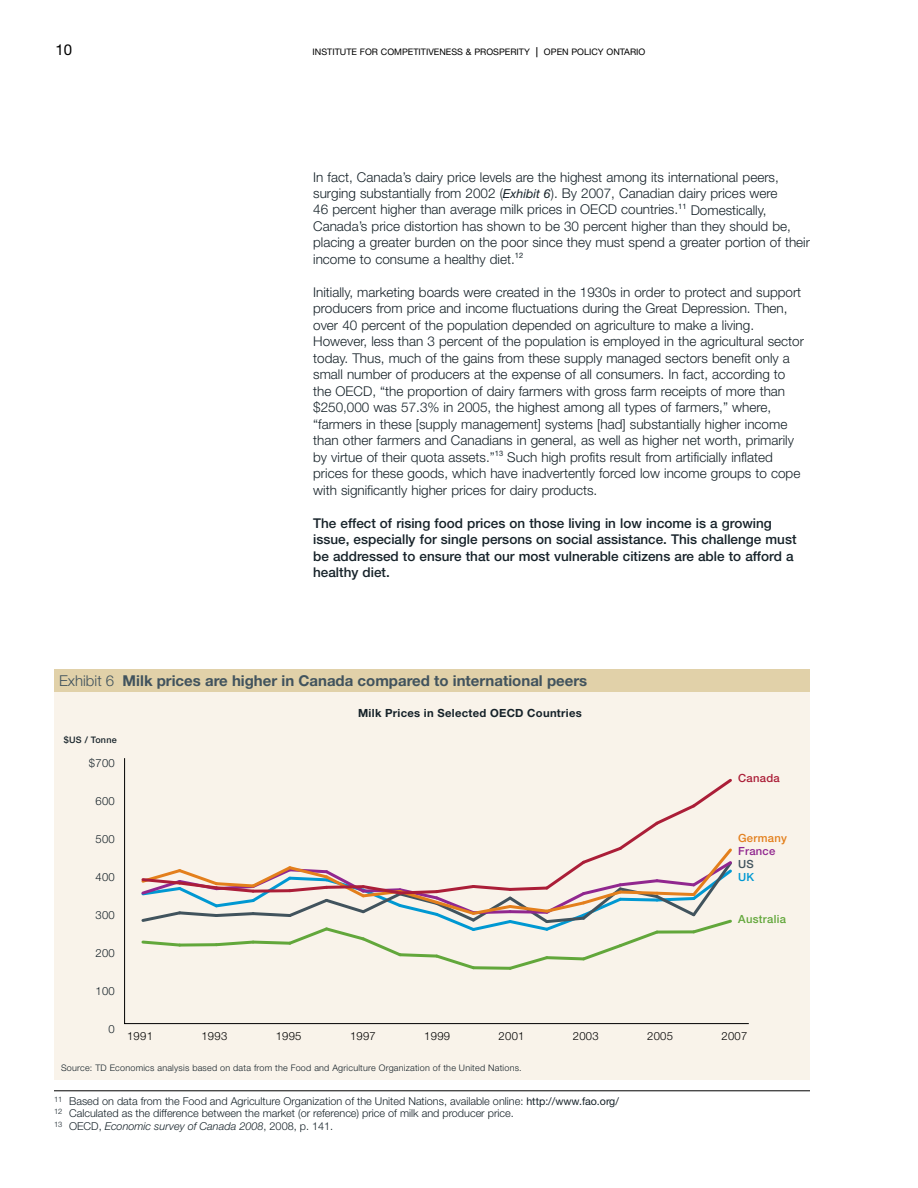
<style>
.page{position:relative;width:918px;height:1188px;background:#fff}
.page>*{position:absolute;margin:0;border:0;box-sizing:border-box;transform-origin:0 0}
.t1{font:700 15px "Helvetica Neue";color:#41535d}
.t2{font:15px "Helvetica Neue";color:#000}
.t3{font:300 13.5px/16.5px "Helvetica Neue";color:#162229}
.t4{font:500 13.5px/16.5px "Helvetica Neue";color:#162229}
.t5{font:300 11.25px "Helvetica Neue";letter-spacing:.025em;color:#000}
.t6{font:700 11.25px "Helvetica Neue";letter-spacing:.025em;color:#162229}
.t7{font:300 11.25px "Helvetica Neue";letter-spacing:.025em;color:#162229}
.t8{font:500 11.25px "Helvetica Neue";letter-spacing:.025em;color:#62a73b}
.t9{font:500 11.25px "Helvetica Neue";letter-spacing:.025em;color:#e37f1c}
.t10{font:500 11.25px "Helvetica Neue";letter-spacing:.025em;color:#91278f}
.t11{font:500 11.25px "Helvetica Neue";letter-spacing:.025em;color:#ab1e38}
.t12{font:500 11.25px "Helvetica Neue";color:#0098d2}
.t13{font:500 11.25px "Helvetica Neue";color:#41535d}
.t14{font:300 10.8px/12.3px "Helvetica Neue";color:#162229}
.t15{font:300 9px "Helvetica Neue";letter-spacing:.025em;color:#162229}
.t16{font:9px "Helvetica Neue";color:#000}
.t17{font:500 9px "Helvetica Neue";letter-spacing:.025em;color:#162229}
.s1{font-size:13.5px}
.s2{font-weight:400;font-style:italic;font-size:12.3px}
.s3{font-weight:300}
.s4{font-weight:400;font-size:10.65px}
.s5{font-style:italic}
</style>
<div class="page">
<hr style="left:54px;top:1091px;width:756px;height:1px;background:#000">
<div style="left:54px;top:670px;width:756px;height:410px;background:#f9f3ea"></div>
<div style="left:54px;top:670px;width:756px;height:22px;background:#e1d1a9"></div>
<svg style="left:124px;top:758px;width:625px;height:266px"></svg>
<svg style="left:139px;top:776px;width:596px;height:196px"></svg>
<p class="t2" style="left:56px;top:41px;width:18px">10</p>
<p class="t16" style="left:544px;top:47px;width:103px">OPEN POLICY ONTARIO</p>
<p class="t16" style="left:313px;top:47px;width:227px">INSTITUTE FOR COMPETITIVENESS &amp; PROSPERITY <span class="s1">|</span></p>
<p class="t3" style="left:313px;top:168px;width:498px">In fact, Canada’s dairy price levels are the highest among its international peers, surging substantially from 2002 (<span class="s2">Exhibit 6</span>). By 2007, Canadian dairy prices were<br>46 percent higher than average milk prices in OECD countries.<sup>11</sup> Domestically, Canada’s price distortion has shown to be 30 percent higher than they should be, placing a greater burden on the poor since they must spend a greater portion of their income to consume a healthy diet.<sup>12</sup></p>
<p class="t3" style="left:313px;top:284px;width:492px">Initially, marketing boards were created in the 1930s in order to protect and support producers from price and income fluctuations during the Great Depression. Then, over 40 percent of the population depended on agriculture to make a living.<br>However, less than 3 percent of the population is employed in the agricultural sector today. Thus, much of the gains from these supply managed sectors benefit only a small number of producers at the expense of all consumers. In fact, according to the OECD, “the proportion of dairy farmers with gross farm receipts of more than $250,000 was 57.3% in 2005, the highest among all types of farmers,” where, “farmers in these [supply management] systems [had] substantially higher income than other farmers and Canadians in general, as well as higher net worth, primarily by virtue of their quota assets.”<sup>13</sup> Such high profits result from artificially inflated prices for these goods, which have inadvertently forced low income groups to cope with significantly higher prices for dairy products.</p>
<p class="t4" style="left:313px;top:515px;width:485px">The effect of rising food prices on those living in low income is a growing issue, especially for single persons on social assistance. This challenge must be addressed to ensure that our most vulnerable citizens are able to afford a healthy diet.</p>
<p class="t1" style="left:59px;top:671px;width:530px"><span class="s3">Exhibit 6</span> Milk prices are higher in Canada compared to international peers</p>
<p class="t17" style="left:64px;top:734px;width:54px">$US / Tonne</p>
<p class="t7" style="left:89px;top:757px;width:27px">$700</p>
<p class="t7" style="left:96px;top:795px;width:21px">600</p>
<p class="t7" style="left:96px;top:832px;width:21px">500</p>
<p class="t7" style="left:96px;top:870px;width:21px">400</p>
<p class="t7" style="left:96px;top:908px;width:21px">300</p>
<p class="t7" style="left:96px;top:946px;width:21px">200</p>
<p class="t7" style="left:96px;top:984px;width:21px">100</p>
<p class="t6" style="left:358px;top:706px;width:225px">Milk Prices in Selected OECD Countries</p>
<p class="t11" style="left:738px;top:772px;width:43px">Canada</p>
<p class="t9" style="left:738px;top:831px;width:50px">Germany</p>
<p class="t10" style="left:738px;top:844px;width:39px">France</p>
<p class="t13" style="left:738px;top:857px;width:17px">US</p>
<p class="t12" style="left:738px;top:871px;width:18px">UK</p>
<p class="t8" style="left:738px;top:913px;width:49px">Australia</p>
<p class="t7" style="left:109px;top:1022px;width:8px">0</p>
<p class="t5" style="left:127px;top:1029px;width:27px">1991</p>
<p class="t5" style="left:201px;top:1029px;width:27px">1993</p>
<p class="t5" style="left:276px;top:1029px;width:27px">1995</p>
<p class="t5" style="left:350px;top:1029px;width:27px">1997</p>
<p class="t5" style="left:424px;top:1029px;width:27px">1999</p>
<p class="t5" style="left:499px;top:1029px;width:27px">2001</p>
<p class="t5" style="left:573px;top:1029px;width:27px">2003</p>
<p class="t5" style="left:647px;top:1029px;width:27px">2005</p>
<p class="t5" style="left:721px;top:1029px;width:27px">2007</p>
<p class="t15" style="left:61px;top:1062px;width:462px">Source: TD Economics analysis based on data from the Food and Agriculture Organization of the United Nations.</p>
<p class="t14" style="left:54px;top:1095px;width:566px"><sup>11</sup> Based on data from the Food and Agriculture Organization of the United Nations, available online: <span class="s4">http://www.fao.org/<br></span><sup>12</sup> Calculated as the difference between the market (or reference) price of milk and producer price.<br><sup>13</sup> OECD, <span class="s5">Economic survey of Canada 2008</span>, 2008, p. 141.</p>
</div>
